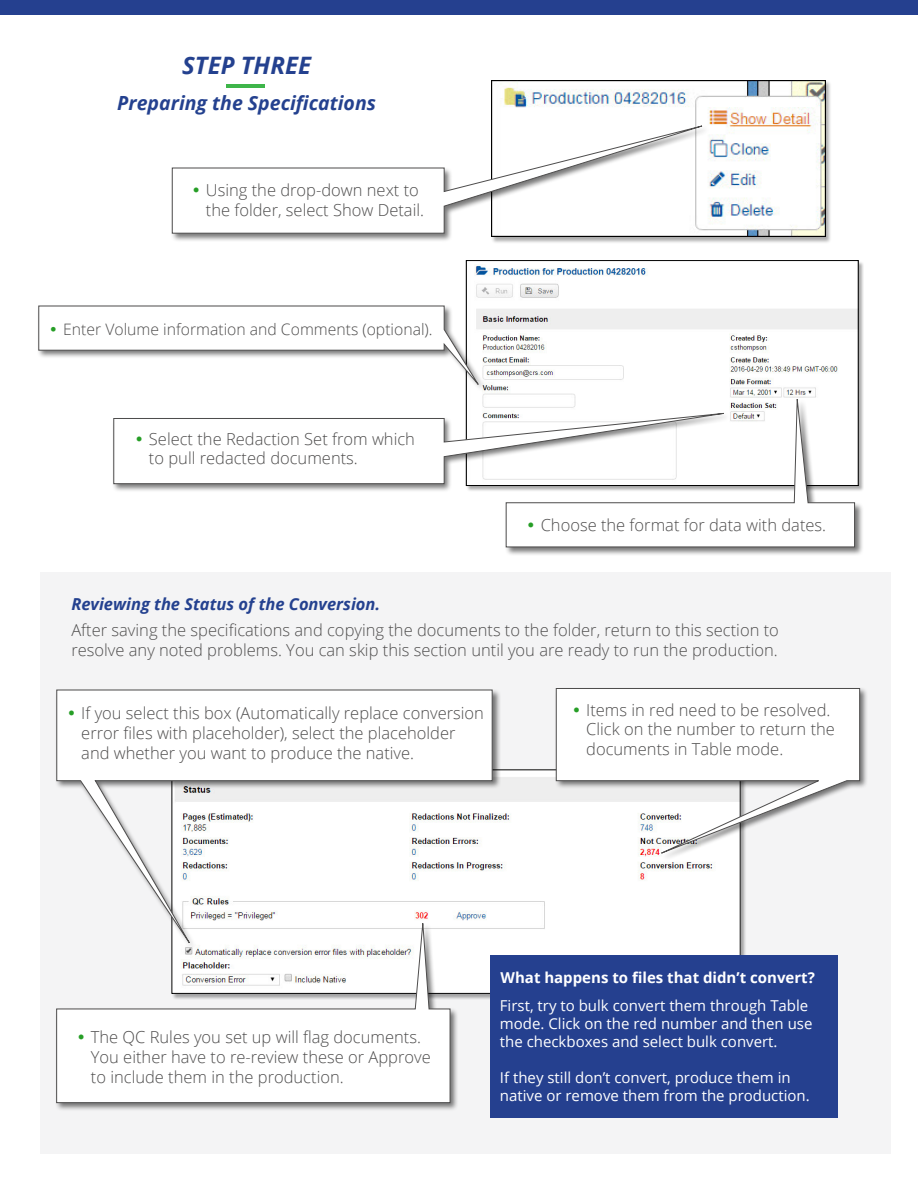
<style>
.page{position:relative;width:918px;height:1188px;background:#fff}
.page>*{position:absolute;margin:0;border:0;box-sizing:border-box;transform-origin:0 0}
.t1{font:italic 700 24px "Open Sans";color:#24418f}
.t2{font:italic 700 19.5px "Open Sans";color:#24418f}
.t3{font:300 16.5px/19.8px "Open Sans";color:#4e4d4d}
.t4{font:300 16.5px/19.8px "Open Sans";color:#4f4e4e}
.t5{font:italic 700 16.5px "Open Sans";color:#24418f}
.t6{font:300 15.75px "Open Sans";color:#4e4d4d}
.t7{font:15px/18px "Open Sans";color:#fff}
.t8{font:700 15px "Open Sans";color:#fff}
.s1{color:#269e26}
</style>
<div class="page">
<div style="left:41px;top:572px;width:850px;height:582px;background:#f4f4f5"></div>
<img style="left:459px;top:772px;width:279px;height:220px">
<div style="left:55px;top:923px;width:404px;height:189px;background:#000;opacity:.53"></div>
<svg style="left:56px;top:953px;width:394px;height:150px"></svg>
<img style="left:475px;top:264px;width:381px;height:148px">
<div style="left:491px;top:80px;width:341px;height:164px;background:#000;opacity:.33"></div>
<img style="left:491px;top:80px;width:334px;height:157px">
<div style="left:170px;top:125px;width:540px;height:117px;background:#000;opacity:.53"></div>
<svg style="left:172px;top:122px;width:544px;height:112px"></svg>
<div style="left:112px;top:412px;width:619px;height:80px;background:#000;opacity:.53"></div>
<svg style="left:113px;top:412px;width:391px;height:72px"></svg>
<div style="left:55px;top:689px;width:446px;height:262px;background:#000;opacity:.53"></div>
<svg style="left:56px;top:690px;width:437px;height:263px"></svg>
<div style="left:554px;top:687px;width:315px;height:174px;background:#000;opacity:.53"></div>
<svg style="left:556px;top:688px;width:304px;height:170px"></svg>
<div style="left:37px;top:305px;width:450px;height:88px;background:#000;opacity:.53"></div>
<svg style="left:38px;top:306px;width:443px;height:83px"></svg>
<div style="left:504px;top:398px;width:359px;height:158px;background:#000;opacity:.53"></div>
<svg style="left:506px;top:393px;width:349px;height:154px"></svg>
<div style="left:0;top:0;width:918px;height:15px;background:#25408f"></div>
<hr style="left:226px;top:84px;width:39px;height:4px;background:#3eb54a">
<div style="left:490px;top:955px;width:348px;height:163px;background:#25408f"></div>
<p class="t1" style="left:182px;top:48px;width:130px">STEP THREE</p>
<p class="t2" style="left:117px;top:89px;width:260px">Preparing the Specifications</p>
<p class="t3" style="left:206px;top:180px;width:220px;text-indent:-13px"><span class="s1">•</span> Using the drop-down next to the folder, select Show Detail.</p>
<p class="t6" style="left:50px;top:318px;width:384px"><span class="s1">•</span> Enter Volume information and Comments (optional).</p>
<p class="t3" style="left:149px;top:428px;width:268px;text-indent:-13px"><span class="s1">•</span> Select the Redaction Set from which to pull redacted documents.</p>
<p class="t3" style="left:527px;top:514px;width:301px"><span class="s1">•</span> Choose the format for data with dates.</p>
<p class="t5" style="left:71px;top:592px;width:310px">Reviewing the Status of the Conversion.</p>
<p class="t4" style="left:71px;top:620px;width:709px">After saving the specifications and copying the documents to the folder, return to this section to resolve any noted problems. You can skip this section until you are ready to run the production.</p>
<p class="t3" style="left:81px;top:703px;width:404px;text-indent:-13px"><span class="s1">•</span> If you select this box (Automatically replace conversion error files with placeholder), select the placeholder and whether you want to produce the native.</p>
<p class="t3" style="left:586px;top:699px;width:250px;text-indent:-13px"><span class="s1">•</span> Items in red need to be resolved.<br>Click on the number to return the documents in Table mode.</p>
<p class="t3" style="left:91px;top:1027px;width:341px;text-indent:-13px"><span class="s1">•</span> The QC Rules you set up will flag documents.<br>You either have to re-review these or Approve to include them in the production.</p>
<p class="t8" style="left:501px;top:967px;width:316px">What happens to files that didn’t convert?</p>
<p class="t7" style="left:500px;top:996px;width:314px">First, try to bulk convert them through Table mode. Click on the red number and then use the checkboxes and select bulk convert.</p>
<p class="t7" style="left:500px;top:1068px;width:311px">If they still don’t convert, produce them in native or remove them from the production.</p>
</div>
